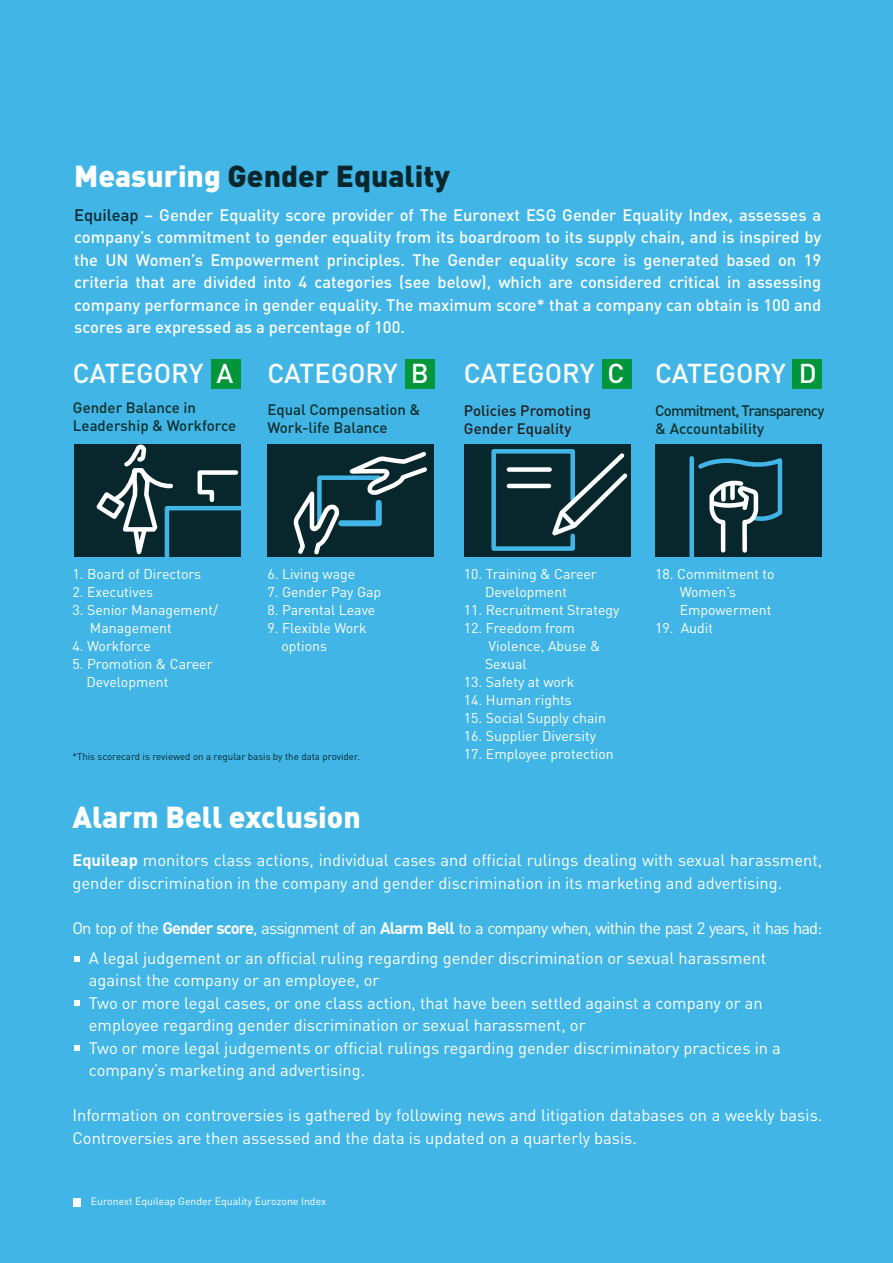
<style>
.page{position:relative;width:893px;height:1263px;background:#41b6e6}
.page>*{position:absolute;margin:0;border:0;box-sizing:border-box;transform-origin:0 0}
.t1{font:900 30px "DIN Pro";color:#07272d}
.t2{font:900 30px "DIN Pro";color:#fff}
.t3{font:500 27px "DIN Pro";color:#fff}
.t4{font:16.5px/22.5px "DIN Pro";color:#fff}
.t5{font:500 16.5px/22.5px "DIN Pro";color:#fff;text-align:justify}
.t6{font:500 15px/18px "DIN Pro";color:#0f302d}
.t7{font:500 15px/18px "DIN Pro";letter-spacing:-.05em;color:#0f302d}
.t8{font:500 15px/18px "DIN Pro";color:#231f20}
.t9{font:14.1px/18px "DIN Pro";color:#fff}
.t10{font:10.5px "DIN Pro";color:#fff}
.t11{font:9.75px "DIN Pro";color:#07272d}
.s1{color:#fff}
.s2{color:#07272d}
.s3{font-weight:700}
</style>
<div class="page">
<div style="left:73px;top:1198px;width:8px;height:8px;background:#fff"></div>
<div style="left:74px;top:444px;width:167px;height:113px;background:#07272d"></div>
<div style="left:211px;top:359px;width:30px;height:30px;background:#009639"></div>
<div style="left:464px;top:444px;width:166px;height:113px;background:#07272d"></div>
<div style="left:602px;top:359px;width:29px;height:30px;background:#009639"></div>
<div style="left:655px;top:444px;width:167px;height:113px;background:#07272d"></div>
<div style="left:793px;top:359px;width:29px;height:30px;background:#009639"></div>
<div style="left:267px;top:444px;width:167px;height:113px;background:#07272d"></div>
<div style="left:405px;top:359px;width:30px;height:30px;background:#009639"></div>
<div style="left:689px;top:458px;width:5px;height:101px;background:#41b6e6"></div>
<svg style="left:698px;top:458px;width:85px;height:95px"></svg>
<svg style="left:96px;top:444px;width:145px;height:113px"></svg>
<svg style="left:293px;top:451px;width:134px;height:104px"></svg>
<svg style="left:491px;top:447px;width:140px;height:106px"></svg>
<svg style="left:74px;top:956px;width:6px;height:5px"></svg>
<svg style="left:74px;top:1045px;width:6px;height:6px"></svg>
<svg style="left:74px;top:1000px;width:6px;height:6px"></svg>
<h1 class="t1" style="left:74px;top:151px;width:377px"><span class="s1">Measuring</span> Gender Equality</h1>
<p class="t5" style="left:74px;top:202px;width:749px"><span class="s2">Equileap</span> – Gender Equality score provider of The Euronext ESG Gender Equality Index, assesses a company’s commitment to gender equality from its boardroom to its supply chain, and is inspired by the UN Women’s Empowerment principles. The Gender equality score is generated based on 19 criteria that are divided into 4 categories (see below), which are considered critical in assessing company performance in gender equality. The maximum score* that a company can obtain is 100 and scores are expressed as a percentage of 100.</p>
<h2 class="t3" style="left:73px;top:352px;width:162px">CATEGORY A</h2>
<p class="t6" style="left:73px;top:397px;width:165px">Gender Balance in<br>Leadership &amp; Workforce</p>
<h2 class="t3" style="left:267px;top:352px;width:163px">CATEGORY B</h2>
<p class="t6" style="left:267px;top:399px;width:155px">Equal Compensation &amp;<br>Work-life Balance</p>
<h2 class="t3" style="left:464px;top:352px;width:162px">CATEGORY C</h2>
<p class="t8" style="left:464px;top:399px;width:129px">Policies Promoting<br>Gender Equality</p>
<h2 class="t3" style="left:655px;top:352px;width:163px">CATEGORY D</h2>
<p class="t7" style="left:655px;top:399px;width:171px">Commitment, Transparency &amp; Accountability</p>
<p class="t9" style="left:72px;top:564px;width:130px">1. Board of Directors</p>
<p class="t9" style="left:72px;top:582px;width:82px">2. Executives</p>
<p class="t9" style="left:90px;top:600px;width:130px;text-indent:-18px">3. Senior Management/<br>Management</p>
<p class="t9" style="left:72px;top:636px;width:80px">4. Workforce</p>
<p class="t9" style="left:86px;top:654px;width:128px;text-indent:-14px">5. Promotion &amp; Career<br>Development</p>
<p class="t9" style="left:267px;top:564px;width:89px">6. Living wage</p>
<p class="t9" style="left:267px;top:582px;width:115px">7. Gender Pay Gap</p>
<p class="t9" style="left:267px;top:600px;width:109px">8. Parental Leave</p>
<p class="t9" style="left:281px;top:618px;width:87px;text-indent:-14px">9. Flexible Work options</p>
<p class="t11" style="left:72px;top:749px;width:289px">*This scorecard is reviewed on a regular basis by the data provider.</p>
<p class="t9" style="left:485px;top:564px;width:113px;text-indent:-21px">10. Training &amp; Career<br>Development</p>
<p class="t9" style="left:464px;top:600px;width:157px">11. Recruitment Strategy</p>
<p class="t9" style="left:485px;top:618px;width:117px;text-indent:-21px">12. Freedom from<br>Violence, Abuse &amp;<br>Sexual</p>
<p class="t9" style="left:464px;top:672px;width:112px">13. Safety at work</p>
<p class="t9" style="left:464px;top:690px;width:109px">14. Human rights</p>
<p class="t9" style="left:464px;top:708px;width:144px">15. Social Supply chain</p>
<p class="t9" style="left:464px;top:726px;width:134px">16. Supplier Diversity</p>
<p class="t9" style="left:464px;top:744px;width:151px">17. Employee protection</p>
<p class="t9" style="left:680px;top:564px;width:96px;text-indent:-25px">18. Commitment to<br>Women’s<br>Empowerment</p>
<p class="t9" style="left:655px;top:618px;width:59px">19. Audit</p>
<h1 class="t2" style="left:72px;top:791px;width:290px">Alarm Bell exclusion</h1>
<p class="t4" style="left:72px;top:847px;width:751px"><span class="s3">Equileap</span> monitors class actions, individual cases and official rulings dealing with sexual harassment, gender discrimination in the company and gender discrimination in its marketing and advertising.</p>
<p class="t4" style="left:89px;top:911px;width:735px;line-height:30px;text-indent:-16px">On top of the <span class="s3">Gender score</span>, assignment of an <span class="s3">Alarm Bell</span> to a company when, within the past 2 years, it has had:<br>A legal judgement or an official ruling regarding gender discrimination or sexual harassment</p>
<p class="t4" style="left:89px;top:967px;width:693px">against the company or an employee, or<br>Two or more legal cases, or one class action, that have been settled against a company or an employee regarding gender discrimination or sexual harassment, or<br>Two or more legal judgements or official rulings regarding gender discriminatory practices in a company’s marketing and advertising.</p>
<p class="t4" style="left:72px;top:1102px;width:751px">Information on controversies is gathered by following news and litigation databases on a weekly basis.<br>Controversies are then assessed and the data is updated on a quarterly basis.</p>
<p class="t10" style="left:91px;top:1193px;width:237px">Euronext Equileap Gender Equality Eurozone Index</p>
</div>
